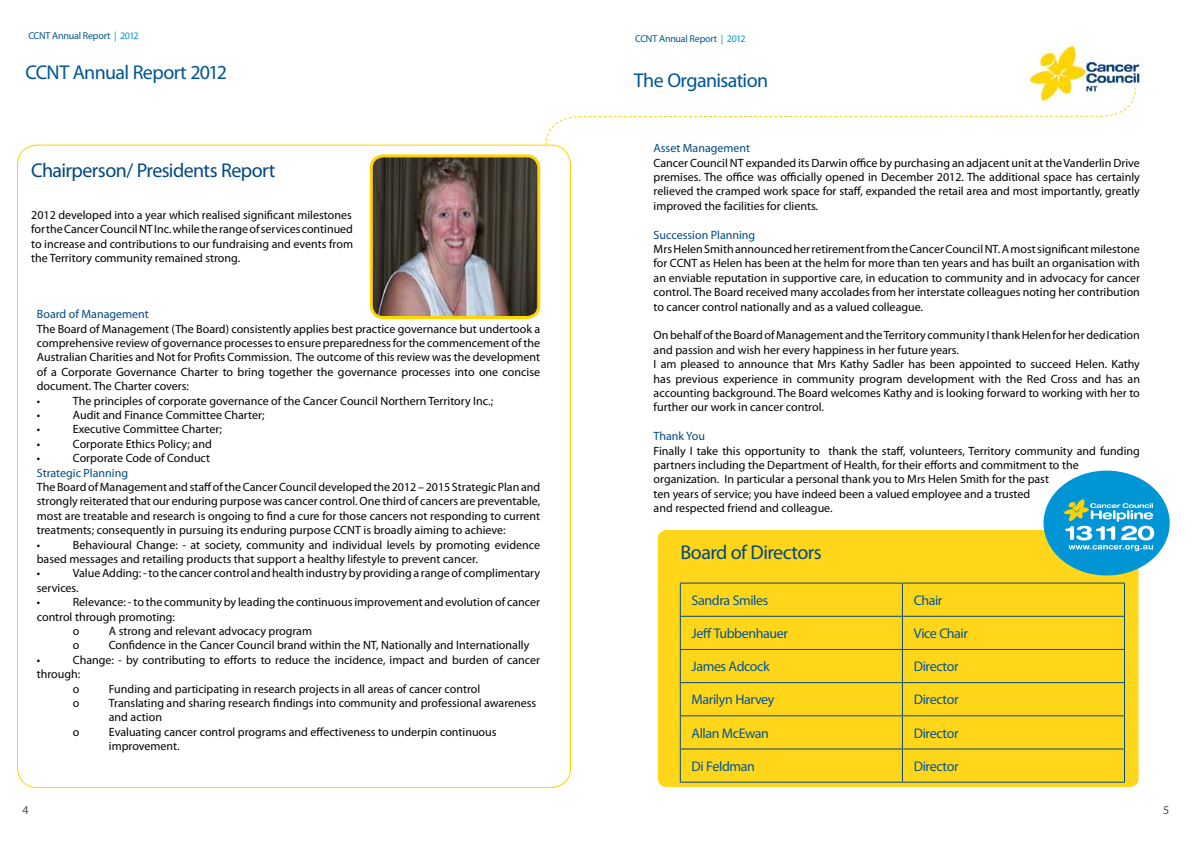
<style>
.page{position:relative;width:1191px;height:842px;background:#fff}
.page>*{position:absolute;margin:0;border:0;box-sizing:border-box;transform-origin:0 0}
.t1{font:20px "Myriad Pro";letter-spacing:-.03em;color:#004883}
.t2{font:20px "Myriad Pro";letter-spacing:-.035em;color:#005596}
.t3{font:14px "Myriad Pro";letter-spacing:-.03em;color:#005596}
.t4{font:12px/14.4px "Myriad Pro";color:#000}
.t5{font:12px "Myriad Pro";color:#004883}
.t6{font:12px "Myriad Pro";color:#4d4d4f}
.t7{font:10px "Myriad Pro";letter-spacing:-.02em;color:#005596}
.s1{color:#0096d6}
</style>
<div class="page">
<div style="left:658px;top:530px;width:480px;height:257px;background:#ffd61a;border-radius:9px"></div>
<div style="left:1043px;top:471px;width:126px;height:104px;background:#0096d6;border-radius:50%"></div>
<svg style="left:1064px;top:499px;width:90px;height:52px"></svg>
<hr style="left:680px;top:683px;width:1px;height:32px;background:#004883">
<hr style="left:902px;top:683px;width:1px;height:32px;background:#004883">
<hr style="left:1124px;top:683px;width:1px;height:32px;background:#004883">
<hr style="left:680px;top:715px;width:222px;height:1px;background:#004883">
<hr style="left:680px;top:716px;width:1px;height:32px;background:#004883">
<hr style="left:902px;top:715px;width:223px;height:1px;background:#004883">
<hr style="left:902px;top:716px;width:1px;height:32px;background:#004883">
<hr style="left:1124px;top:716px;width:1px;height:32px;background:#004883">
<hr style="left:680px;top:748px;width:222px;height:1px;background:#004883">
<hr style="left:680px;top:749px;width:1px;height:33px;background:#004883">
<hr style="left:902px;top:748px;width:223px;height:1px;background:#004883">
<hr style="left:902px;top:749px;width:1px;height:33px;background:#004883">
<hr style="left:1124px;top:749px;width:1px;height:33px;background:#004883">
<hr style="left:680px;top:782px;width:222px;height:1px;background:#004883">
<hr style="left:902px;top:782px;width:223px;height:1px;background:#004883">
<hr style="left:680px;top:583px;width:222px;height:1px;background:#004883">
<hr style="left:680px;top:584px;width:1px;height:32px;background:#004883">
<hr style="left:902px;top:583px;width:223px;height:1px;background:#004883">
<hr style="left:902px;top:584px;width:1px;height:32px;background:#004883">
<hr style="left:1124px;top:584px;width:1px;height:32px;background:#004883">
<hr style="left:680px;top:616px;width:222px;height:1px;background:#004883">
<hr style="left:680px;top:617px;width:1px;height:32px;background:#004883">
<hr style="left:902px;top:616px;width:223px;height:1px;background:#004883">
<hr style="left:902px;top:617px;width:1px;height:32px;background:#004883">
<hr style="left:1124px;top:617px;width:1px;height:32px;background:#004883">
<hr style="left:680px;top:649px;width:222px;height:1px;background:#004883">
<hr style="left:680px;top:650px;width:1px;height:32px;background:#004883">
<hr style="left:902px;top:649px;width:223px;height:1px;background:#004883">
<hr style="left:902px;top:650px;width:1px;height:32px;background:#004883">
<hr style="left:1124px;top:650px;width:1px;height:32px;background:#004883">
<hr style="left:680px;top:682px;width:222px;height:1px;background:#004883">
<hr style="left:902px;top:682px;width:223px;height:1px;background:#004883">
<img style="left:1025px;top:41px;width:118px;height:46px">
<svg style="left:545px;top:87px;width:591px;height:58px"></svg>
<img style="left:372px;top:157px;width:166px;height:160px">
<div style="left:370px;top:154px;width:170px;height:165px;border:3px solid #ffd400;border-radius:12px"></div>
<p class="t7" style="left:28px;top:29px;width:112px">CCNT Annual Report <span class="s1">| 2012</span></p>
<h1 class="t2" style="left:26px;top:60px;width:203px">CCNT Annual Report 2012</h1>
<h1 class="t1" style="left:31px;top:158px;width:246px">Chairperson/ Presidents Report</h1>
<p class="t4" style="left:31px;top:207px;width:323px;text-align:justify">2012 developed into a year which realised significant milestones for the Cancer Council NT Inc. while the range of services continued to increase and contributions to our fundraising and events from the Territory community remained strong.</p>
<p class="t5" style="left:37px;top:307px;width:113px">Board of Management</p>
<p class="t4" style="left:37px;top:321px;width:505px">The Board of Management (The Board) consistently applies best practice governance but undertook a comprehensive review of governance processes to ensure preparedness for the commencement of the Australian Charities and Not for Profits Commission. The outcome of this review was the development of a Corporate Governance Charter to bring together the governance processes into one concise document. The Charter covers:<br>•</p>
<p class="t4" style="left:73px;top:393px;width:422px">The principles of corporate governance of the Cancer Council Northern Territory Inc.;</p>
<p class="t4" style="left:37px;top:408px;width:5px">•</p>
<p class="t4" style="left:73px;top:408px;width:193px">Audit and Finance Committee Charter;</p>
<p class="t4" style="left:37px;top:422px;width:5px">•</p>
<p class="t4" style="left:73px;top:422px;width:150px">Executive Committee Charter;</p>
<p class="t4" style="left:37px;top:436px;width:5px">•</p>
<p class="t4" style="left:73px;top:436px;width:140px">Corporate Ethics Policy; and</p>
<p class="t4" style="left:37px;top:451px;width:5px">•</p>
<p class="t4" style="left:73px;top:451px;width:139px">Corporate Code of Conduct</p>
<p class="t5" style="left:37px;top:465px;width:93px">Strategic Planning</p>
<p class="t4" style="left:37px;top:480px;width:505px">The Board of Management and staff of the Cancer Council developed the 2012 – 2015 Strategic Plan and strongly reiterated that our enduring purpose was cancer control. One third of cancers are preventable, most are treatable and research is ongoing to find a cure for those cancers not responding to current treatments; consequently in pursuing its enduring purpose CCNT is broadly aiming to achieve:<br>•</p>
<p class="t4" style="left:37px;top:537px;width:505px;text-indent:36px">Behavioural Change: - at society, community and individual levels by promoting evidence based messages and retailing products that support a healthy lifestyle to prevent cancer.<br>•</p>
<p class="t4" style="left:37px;top:566px;width:505px;text-indent:36px">ValueAdding:-to the cancer control and health industrybyproviding a range of complimentary services.<br>•</p>
<p class="t4" style="left:73px;top:595px;width:469px">Relevance:-to the community by leading the continuousimprovement and evolution of cancer</p>
<p class="t4" style="left:37px;top:609px;width:140px">control through promoting:</p>
<p class="t4" style="left:73px;top:624px;width:8px">o</p>
<p class="t4" style="left:109px;top:624px;width:205px">A strong and relevant advocacy program</p>
<p class="t4" style="left:73px;top:638px;width:8px">o</p>
<p class="t4" style="left:109px;top:638px;width:422px">Confidence in the Cancer Council brand within the NT, Nationally and Internationally</p>
<p class="t4" style="left:37px;top:652px;width:5px">•</p>
<p class="t4" style="left:73px;top:652px;width:469px">Change: - by contributing to efforts to reduce the incidence, impact and burden of cancer</p>
<p class="t4" style="left:37px;top:667px;width:45px">through:</p>
<p class="t4" style="left:73px;top:681px;width:8px">o</p>
<p class="t4" style="left:109px;top:681px;width:373px">Funding and participating in research projects in all areas of cancer control</p>
<p class="t4" style="left:73px;top:696px;width:8px">o</p>
<p class="t4" style="left:109px;top:696px;width:429px">Translating and sharing research findings into community and professional awareness and action</p>
<p class="t4" style="left:73px;top:724px;width:8px">o</p>
<p class="t4" style="left:109px;top:724px;width:389px">Evaluating cancer control programs and effectiveness to underpin continuous improvement.</p>
<p class="t6" style="left:23px;top:802px;width:8px">4</p>
<p class="t7" style="left:635px;top:32px;width:112px">CCNT Annual Report <span class="s1">| 2012</span></p>
<h1 class="t2" style="left:634px;top:68px;width:136px">The Organisation</h1>
<p class="t5" style="left:653px;top:141px;width:98px">Asset Management</p>
<p class="t4" style="left:653px;top:155px;width:488px;text-align:justify">Cancer Council NT expanded its Darwin office by purchasing an adjacent unit at the Vanderlin Drive premises. The office was officially opened in December 2012. The additional space has certainly relieved the cramped work space for staff, expanded the retail area and most importantly, greatly improved the facilities for clients.</p>
<p class="t5" style="left:653px;top:227px;width:103px">Succession Planning</p>
<p class="t4" style="left:653px;top:242px;width:488px;text-align:justify">Mrs Helen Smith announced her retirement from the Cancer Council NT. A most significant milestone for CCNT as Helen has been at the helm for more than ten years and has built an organisation with an enviable reputation in supportive care, in education to community and in advocacy for cancer control. The Board received many accolades from her interstate colleagues noting her contribution to cancer control nationally and as a valued colleague.</p>
<p class="t4" style="left:653px;top:328px;width:488px">On behalf of the Board of Management and the Territory community I thank Helen for her dedication and passion and wish her every happiness in her future years.<br>I am pleased to announce that Mrs Kathy Sadler has been appointed to succeed Helen. Kathy has previous experience in community program development with the Red Cross and has an accounting background. The Board welcomes Kathy and is looking forward to working with her to further our work in cancer control.</p>
<p class="t5" style="left:653px;top:429px;width:53px">Thank You</p>
<p class="t4" style="left:653px;top:443px;width:488px">Finally I take this opportunity to thank the staff, volunteers, Territory community and funding partners including the Department of Health, for their efforts and commitment to the organization. In particular a personal thank you to Mrs Helen Smith for the past<br>ten years of service; you have indeed been a valued employee and a trusted<br>and respected friend and colleague.</p>
<h1 class="t1" style="left:680px;top:540px;width:143px">Board of Directors</h1>
<p class="t3" style="left:691px;top:592px;width:78px">Sandra Smiles</p>
<p class="t3" style="left:913px;top:592px;width:30px">Chair</p>
<p class="t3" style="left:691px;top:625px;width:98px">Jeff Tubbenhauer</p>
<p class="t3" style="left:913px;top:625px;width:56px">Vice Chair</p>
<p class="t3" style="left:691px;top:658px;width:79px">James Adcock</p>
<p class="t3" style="left:913px;top:658px;width:46px">Director</p>
<p class="t3" style="left:691px;top:691px;width:84px">Marilyn Harvey</p>
<p class="t3" style="left:913px;top:691px;width:46px">Director</p>
<p class="t3" style="left:691px;top:724px;width:79px">Allan McEwan</p>
<p class="t3" style="left:913px;top:724px;width:46px">Director</p>
<p class="t3" style="left:691px;top:757px;width:65px">Di Feldman</p>
<p class="t3" style="left:913px;top:757px;width:46px">Director</p>
<p class="t6" style="left:1163px;top:802px;width:8px">5</p>
</div>
